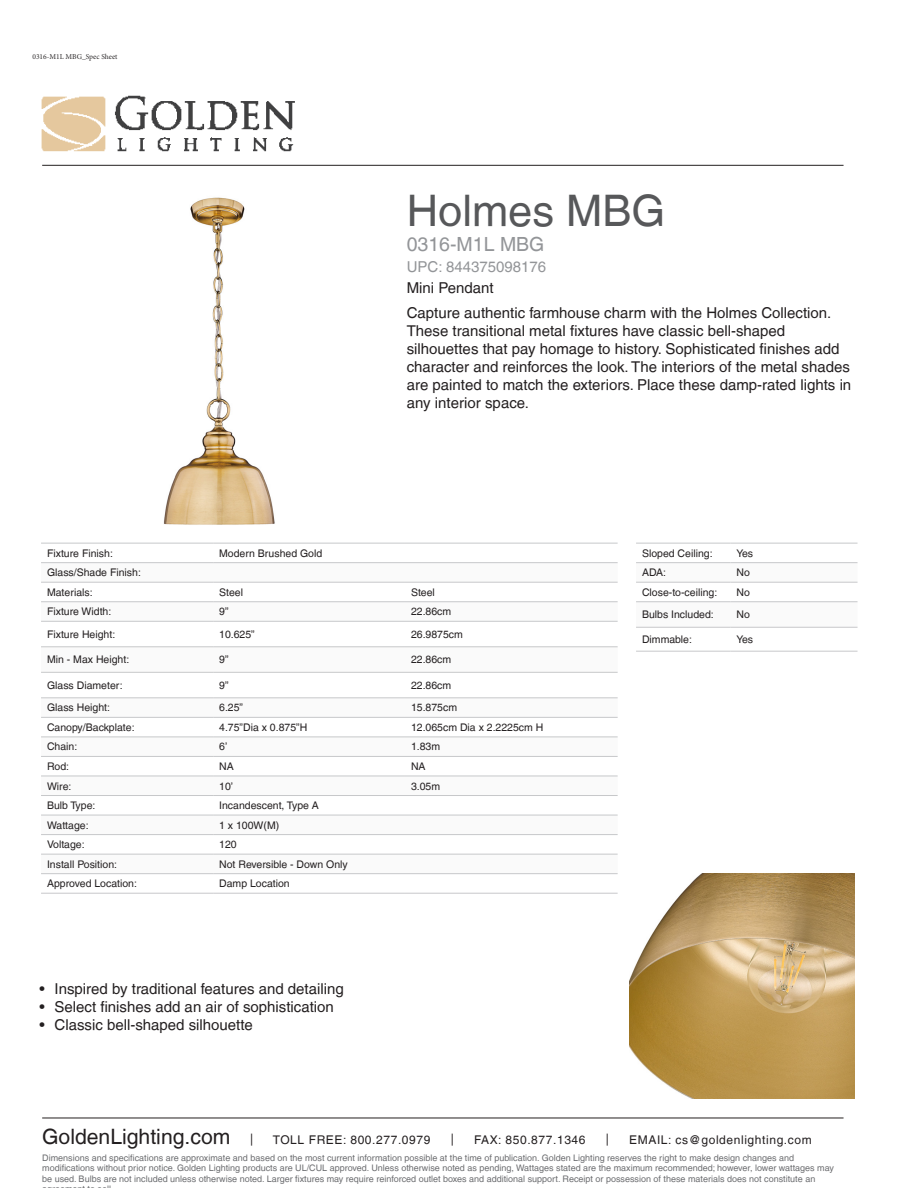
<style>
.page{position:relative;width:918px;height:1188px;background:#fff}
.page>*{position:absolute;margin:0;border:0;box-sizing:border-box;transform-origin:0 0}
.t1{font:43.5px "Helvetica LT";color:#57585a}
.t2{font:21.15px "Helvetica LT";color:#231f20}
.t3{font:19.5px "Helvetica LT";color:#939598}
.t4{font:15px/18px "Helvetica LT";color:#231f20}
.t5{font:15px "Helvetica LT";color:#939598}
.t6{font:12px "Helvetica LT";letter-spacing:.05em;color:#231f20}
.t7{font:10.5px "Helvetica LT";color:#231f20}
.t8{font:9px/10.5px "Helvetica LT";color:#6c6d70}
.filename{font:7.5px "Minion Pro";color:#2e2b2c}
</style>
<div class="page">
<img style="left:41px;top:95px;width:260px;height:70px">
<svg style="left:41px;top:563px;width:577px;height:291px"></svg>
<hr style="left:41px;top:562px;width:172px;height:1px;background:#c7c8ca">
<hr style="left:213px;top:562px;width:192px;height:1px;background:#c7c8ca">
<hr style="left:405px;top:562px;width:213px;height:1px;background:#c7c8ca">
<hr style="left:41px;top:582px;width:172px;height:1px;background:#c7c8ca">
<hr style="left:213px;top:582px;width:192px;height:1px;background:#c7c8ca">
<hr style="left:405px;top:582px;width:213px;height:1px;background:#c7c8ca">
<hr style="left:41px;top:601px;width:172px;height:1px;background:#c7c8ca">
<hr style="left:213px;top:601px;width:192px;height:1px;background:#c7c8ca">
<hr style="left:405px;top:601px;width:213px;height:1px;background:#c7c8ca">
<hr style="left:41px;top:621px;width:172px;height:1px;background:#c7c8ca">
<hr style="left:213px;top:621px;width:192px;height:1px;background:#c7c8ca">
<hr style="left:405px;top:621px;width:213px;height:1px;background:#c7c8ca">
<hr style="left:41px;top:647px;width:172px;height:1px;background:#c7c8ca">
<hr style="left:213px;top:647px;width:192px;height:1px;background:#c7c8ca">
<hr style="left:405px;top:647px;width:213px;height:1px;background:#c7c8ca">
<hr style="left:41px;top:672px;width:172px;height:1px;background:#c7c8ca">
<hr style="left:213px;top:672px;width:192px;height:1px;background:#c7c8ca">
<hr style="left:405px;top:672px;width:213px;height:1px;background:#c7c8ca">
<hr style="left:41px;top:698px;width:172px;height:1px;background:#c7c8ca">
<hr style="left:213px;top:698px;width:192px;height:1px;background:#c7c8ca">
<hr style="left:405px;top:698px;width:213px;height:1px;background:#c7c8ca">
<hr style="left:41px;top:717px;width:172px;height:1px;background:#c7c8ca">
<hr style="left:213px;top:717px;width:192px;height:1px;background:#c7c8ca">
<hr style="left:405px;top:717px;width:213px;height:1px;background:#c7c8ca">
<hr style="left:41px;top:737px;width:172px;height:1px;background:#c7c8ca">
<hr style="left:213px;top:737px;width:192px;height:1px;background:#c7c8ca">
<hr style="left:405px;top:737px;width:213px;height:1px;background:#c7c8ca">
<hr style="left:41px;top:756px;width:172px;height:1px;background:#c7c8ca">
<hr style="left:213px;top:756px;width:192px;height:1px;background:#c7c8ca">
<hr style="left:405px;top:756px;width:213px;height:1px;background:#c7c8ca">
<hr style="left:41px;top:776px;width:172px;height:1px;background:#c7c8ca">
<hr style="left:213px;top:776px;width:192px;height:1px;background:#c7c8ca">
<hr style="left:405px;top:776px;width:213px;height:1px;background:#c7c8ca">
<hr style="left:41px;top:795px;width:172px;height:1px;background:#c7c8ca">
<hr style="left:213px;top:795px;width:192px;height:1px;background:#c7c8ca">
<hr style="left:405px;top:795px;width:213px;height:1px;background:#c7c8ca">
<hr style="left:41px;top:815px;width:172px;height:1px;background:#c7c8ca">
<hr style="left:213px;top:815px;width:192px;height:1px;background:#c7c8ca">
<hr style="left:405px;top:815px;width:213px;height:1px;background:#c7c8ca">
<hr style="left:41px;top:834px;width:172px;height:1px;background:#c7c8ca">
<hr style="left:213px;top:834px;width:192px;height:1px;background:#c7c8ca">
<hr style="left:405px;top:834px;width:213px;height:1px;background:#c7c8ca">
<hr style="left:41px;top:854px;width:172px;height:1px;background:#c7c8ca">
<hr style="left:213px;top:854px;width:192px;height:1px;background:#c7c8ca">
<hr style="left:405px;top:854px;width:213px;height:1px;background:#c7c8ca">
<hr style="left:41px;top:873px;width:172px;height:1px;background:#c7c8ca">
<hr style="left:213px;top:873px;width:192px;height:1px;background:#c7c8ca">
<hr style="left:405px;top:873px;width:213px;height:1px;background:#c7c8ca">
<hr style="left:41px;top:893px;width:172px;height:1px;background:#c7c8ca">
<hr style="left:213px;top:893px;width:192px;height:1px;background:#c7c8ca">
<hr style="left:405px;top:893px;width:213px;height:1px;background:#c7c8ca">
<hr style="left:41px;top:543px;width:172px;height:1px;background:#c7c8ca">
<hr style="left:213px;top:543px;width:192px;height:1px;background:#c7c8ca">
<hr style="left:405px;top:543px;width:213px;height:1px;background:#c7c8ca">
<svg style="left:636px;top:563px;width:222px;height:64px"></svg>
<hr style="left:636px;top:562px;width:95px;height:1px;background:#c7c8ca">
<hr style="left:731px;top:562px;width:127px;height:1px;background:#c7c8ca">
<hr style="left:636px;top:582px;width:95px;height:1px;background:#c7c8ca">
<hr style="left:731px;top:582px;width:127px;height:1px;background:#c7c8ca">
<hr style="left:636px;top:601px;width:95px;height:1px;background:#c7c8ca">
<hr style="left:731px;top:601px;width:127px;height:1px;background:#c7c8ca">
<hr style="left:636px;top:627px;width:95px;height:1px;background:#c7c8ca">
<hr style="left:731px;top:627px;width:127px;height:1px;background:#c7c8ca">
<hr style="left:636px;top:651px;width:95px;height:1px;background:#c7c8ca">
<hr style="left:731px;top:651px;width:127px;height:1px;background:#c7c8ca">
<hr style="left:636px;top:543px;width:95px;height:1px;background:#c7c8ca">
<hr style="left:731px;top:543px;width:127px;height:1px;background:#c7c8ca">
<hr style="left:42px;top:1118px;width:802px;height:1px;background:#231f20">
<hr style="left:42px;top:165px;width:802px;height:1px;background:#231f20">
<img style="left:164px;top:197px;width:111px;height:328px">
<img style="left:630px;top:874px;width:224px;height:224px">
<p class="filename" style="left:32px;top:52px;width:87px">0316-M1L MBG_Spec Sheet</p>
<p class="t1" style="left:407px;top:185px;width:260px">Holmes MBG</p>
<p class="t3" style="left:407px;top:233px;width:139px">0316-M1L MBG</p>
<p class="t5" style="left:407px;top:258px;width:141px">UPC: 844375098176</p>
<p class="t4" style="left:407px;top:279px;width:88px">Mini Pendant</p>
<p class="t4" style="left:407px;top:303px;width:446px">Capture authentic farmhouse charm with the Holmes Collection.<br>These transitional metal fixtures have classic bell-shaped silhouettes that pay homage to history. Sophisticated finishes add character and reinforces the look. The interiors of the metal shades are painted to match the exteriors. Place these damp-rated lights in any interior space.</p>
<p class="t7" style="left:47px;top:547px;width:67px">Fixture Finish:</p>
<p class="t7" style="left:219px;top:547px;width:105px">Modern Brushed Gold</p>
<p class="t7" style="left:47px;top:566px;width:95px">Glass/Shade Finish:</p>
<p class="t7" style="left:47px;top:586px;width:47px">Materials:</p>
<p class="t7" style="left:219px;top:586px;width:25px">Steel</p>
<p class="t7" style="left:411px;top:586px;width:25px">Steel</p>
<p class="t7" style="left:47px;top:606px;width:66px">Fixture Width:</p>
<p class="t7" style="left:219px;top:606px;width:11px">9”</p>
<p class="t7" style="left:411px;top:606px;width:42px">22.86cm</p>
<p class="t7" style="left:47px;top:628px;width:70px">Fixture Height:</p>
<p class="t7" style="left:219px;top:628px;width:37px">10.625”</p>
<p class="t7" style="left:411px;top:628px;width:53px">26.9875cm</p>
<p class="t7" style="left:47px;top:654px;width:84px">Min - Max Height:</p>
<p class="t7" style="left:219px;top:654px;width:11px">9”</p>
<p class="t7" style="left:411px;top:654px;width:42px">22.86cm</p>
<p class="t7" style="left:47px;top:679px;width:77px">Glass Diameter:</p>
<p class="t7" style="left:219px;top:679px;width:11px">9”</p>
<p class="t7" style="left:411px;top:679px;width:42px">22.86cm</p>
<p class="t7" style="left:47px;top:702px;width:65px">Glass Height:</p>
<p class="t7" style="left:219px;top:702px;width:25px">6.25”</p>
<p class="t7" style="left:411px;top:702px;width:48px">15.875cm</p>
<p class="t7" style="left:47px;top:721px;width:89px">Canopy/Backplate:</p>
<p class="t7" style="left:219px;top:721px;width:90px">4.75”Dia x 0.875”H</p>
<p class="t7" style="left:411px;top:721px;width:134px">12.065cm Dia x 2.2225cm H</p>
<p class="t7" style="left:47px;top:741px;width:32px">Chain:</p>
<p class="t7" style="left:219px;top:741px;width:10px">6’</p>
<p class="t7" style="left:411px;top:741px;width:31px">1.83m</p>
<p class="t7" style="left:47px;top:760px;width:24px">Rod:</p>
<p class="t7" style="left:219px;top:760px;width:16px">NA</p>
<p class="t7" style="left:411px;top:760px;width:16px">NA</p>
<p class="t7" style="left:47px;top:780px;width:26px">Wire:</p>
<p class="t7" style="left:219px;top:780px;width:16px">10’</p>
<p class="t7" style="left:411px;top:780px;width:31px">3.05m</p>
<p class="t7" style="left:47px;top:799px;width:50px">Bulb Type:</p>
<p class="t7" style="left:219px;top:799px;width:101px">Incandescent, Type A</p>
<p class="t7" style="left:47px;top:819px;width:43px">Wattage:</p>
<p class="t7" style="left:219px;top:819px;width:62px">1 x 100W(M)</p>
<p class="t7" style="left:47px;top:838px;width:39px">Voltage:</p>
<p class="t7" style="left:219px;top:838px;width:19px">120</p>
<p class="t7" style="left:47px;top:858px;width:72px">Install Position:</p>
<p class="t7" style="left:219px;top:858px;width:130px">Not Reversible - Down Only</p>
<p class="t7" style="left:47px;top:877px;width:92px">Approved Location:</p>
<p class="t7" style="left:219px;top:877px;width:72px">Damp Location</p>
<p class="t4" style="left:40px;top:980px;width:306px">• Inspired by traditional features and detailing</p>
<p class="t4" style="left:40px;top:998px;width:296px">• Select finishes add an air of sophistication</p>
<p class="t4" style="left:40px;top:1016px;width:215px">• Classic bell-shaped silhouette</p>
<p class="t7" style="left:642px;top:547px;width:72px">Sloped Ceiling:</p>
<p class="t7" style="left:737px;top:547px;width:18px">Yes</p>
<p class="t7" style="left:642px;top:566px;width:26px">ADA:</p>
<p class="t7" style="left:737px;top:566px;width:15px">No</p>
<p class="t7" style="left:642px;top:586px;width:77px">Close-to-ceiling:</p>
<p class="t7" style="left:737px;top:586px;width:15px">No</p>
<p class="t7" style="left:642px;top:608px;width:73px">Bulbs Included:</p>
<p class="t7" style="left:737px;top:608px;width:15px">No</p>
<p class="t7" style="left:642px;top:633px;width:51px">Dimmable:</p>
<p class="t7" style="left:737px;top:633px;width:18px">Yes</p>
<p class="t2" style="left:42px;top:1124px;width:190px">GoldenLighting.com</p>
<p class="t6" style="left:250px;top:1132px;width:5px">|</p>
<p class="t6" style="left:273px;top:1133px;width:159px">TOLL FREE: 800.277.0979</p>
<p class="t6" style="left:451px;top:1132px;width:5px">|</p>
<p class="t6" style="left:474px;top:1133px;width:113px">FAX: 850.877.1346</p>
<p class="t6" style="left:606px;top:1132px;width:5px">|</p>
<p class="t6" style="left:629px;top:1133px;width:184px">EMAIL: cs@goldenlighting.com</p>
<p class="t8" style="left:42px;top:1153px;width:793px">Dimensions and specifications are approximate and based on the most current information possible at the time of publication. Golden Lighting reserves the right to make design changes and modifications without prior notice. Golden Lighting products are UL/CUL approved. Unless otherwise noted as pending, Wattages stated are the maximum recommended; however, lower wattages may be used. Bulbs are not included unless otherwise noted. Larger fixtures may require reinforced outlet boxes and additional support. Receipt or possession of these materials does not constitute an</p>
</div>
